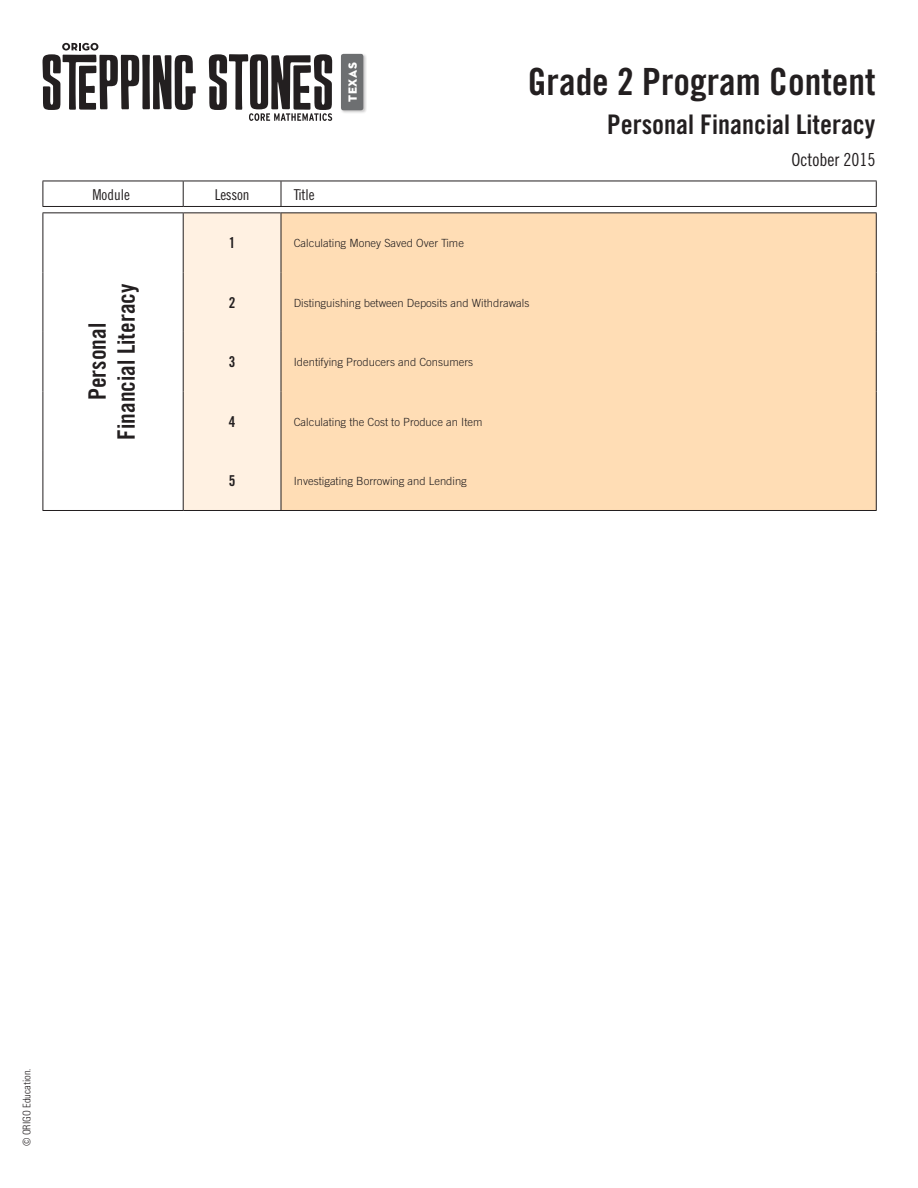
<style>
.page{position:relative;width:918px;height:1188px;background:#fff}
.page>*{position:absolute;margin:0;border:0;box-sizing:border-box;transform-origin:0 0}
.t1{font:37.5px "Trade Gothic Bold Cond Twenty";color:#231f20}
.t2{font:27px "Trade Gothic Bold Cond Twenty";color:#231f20}
.t3{font:24px/28.8px "Trade Gothic Bold Cond Twenty";color:#231f20;text-align:center}
.t4{font:18px "Trade Gothic Cond Eighteen";color:#231f20}
.t5{font:15px "Trade Gothic Cond Eighteen";letter-spacing:-.015em;color:#231f20}
.t6{font:15px "Trade Gothic Bold Cond Twenty";color:#231f20}
.t7{font:12px "Neutraface 2 Display Titling";letter-spacing:.035em;color:#fff}
.t8{font:300 11.25px "Trade Gothic";color:#231f20}
.t9{font:300 condensed 10.5px "Univers";color:#231f20}
</style>
<div class="page">
<div style="left:184px;top:213px;width:97px;height:297px;background:#fff1e2"></div>
<div style="left:282px;top:213px;width:594px;height:297px;background:#ffddb5"></div>
<hr style="left:43px;top:181px;width:140px;height:1px;background:#231f20">
<svg style="left:43px;top:181px;width:1px;height:25px"></svg>
<hr style="left:43px;top:206px;width:140px;height:1px;background:#231f20">
<hr style="left:43px;top:212px;width:140px;height:1px;background:#231f20">
<hr style="left:43px;top:213px;width:1px;height:59px;background:#231f20">
<hr style="left:43px;top:272px;width:1px;height:60px;background:#231f20">
<hr style="left:43px;top:332px;width:1px;height:59px;background:#231f20">
<hr style="left:43px;top:391px;width:1px;height:60px;background:#231f20">
<hr style="left:43px;top:451px;width:1px;height:59px;background:#231f20">
<hr style="left:43px;top:510px;width:140px;height:1px;background:#231f20">
<hr style="left:183px;top:181px;width:98px;height:1px;background:#231f20">
<hr style="left:183px;top:206px;width:98px;height:1px;background:#231f20">
<hr style="left:183px;top:212px;width:98px;height:1px;background:#231f20">
<svg style="left:183px;top:181px;width:1px;height:25px"></svg>
<hr style="left:183px;top:213px;width:1px;height:59px;background:#231f20">
<hr style="left:183px;top:272px;width:1px;height:60px;background:#231f20">
<hr style="left:183px;top:332px;width:1px;height:59px;background:#231f20">
<hr style="left:183px;top:391px;width:1px;height:60px;background:#231f20">
<hr style="left:183px;top:451px;width:1px;height:59px;background:#231f20">
<svg style="left:876px;top:182px;width:1px;height:24px"></svg>
<hr style="left:183px;top:510px;width:98px;height:1px;background:#231f20">
<hr style="left:281px;top:181px;width:596px;height:1px;background:#231f20">
<hr style="left:281px;top:206px;width:596px;height:1px;background:#231f20">
<svg style="left:281px;top:181px;width:1px;height:25px"></svg>
<hr style="left:281px;top:213px;width:1px;height:59px;background:#231f20">
<hr style="left:281px;top:272px;width:1px;height:60px;background:#231f20">
<hr style="left:281px;top:332px;width:1px;height:59px;background:#231f20">
<hr style="left:281px;top:391px;width:1px;height:60px;background:#231f20">
<hr style="left:281px;top:451px;width:1px;height:59px;background:#231f20">
<hr style="left:876px;top:213px;width:1px;height:59px;background:#231f20">
<hr style="left:876px;top:272px;width:1px;height:60px;background:#231f20">
<hr style="left:876px;top:332px;width:1px;height:59px;background:#231f20">
<hr style="left:876px;top:391px;width:1px;height:60px;background:#231f20">
<hr style="left:876px;top:451px;width:1px;height:59px;background:#231f20">
<hr style="left:281px;top:212px;width:596px;height:1px;background:#231f20">
<hr style="left:281px;top:510px;width:596px;height:1px;background:#231f20">
<svg style="left:43px;top:43px;width:153px;height:67px"></svg>
<svg style="left:209px;top:54px;width:123px;height:67px"></svg>
<div style="left:340px;top:53px;width:27px;height:61px;background:#231f20;opacity:.25"></div>
<div style="left:341px;top:54px;width:22px;height:56px;background:#6d6f71;border-radius:2px"></div>
<p class="t7" style="left:345px;top:102px;width:41px;rotate:-90deg">TEXAS</p>
<h3 class="t5" style="left:92px;top:185px;width:39px">Module</h3>
<h3 class="t5" style="left:215px;top:185px;width:36px">Lesson</h3>
<h3 class="t5" style="left:294px;top:185px;width:22px">Title</h3>
<h3 class="t6" style="left:229px;top:234px;width:8px">1</h3>
<p class="t8" style="left:294px;top:236px;width:172px">Calculating Money Saved Over Time</p>
<h1 class="t1" style="left:528px;top:59px;width:349px">Grade 2 Program Content</h1>
<h2 class="t2" style="left:607px;top:108px;width:270px">Personal Financial Literacy</h2>
<h3 class="t4" style="left:792px;top:149px;width:85px">October 2015</h3>
<h3 class="t3" style="left:83px;top:440px;width:157px;rotate:-90deg">Personal<br>Financial Literacy</h3>
<h3 class="t6" style="left:229px;top:293px;width:8px">2</h3>
<p class="t8" style="left:294px;top:296px;width:237px">Distinguishing between Deposits and Withdrawals</p>
<h3 class="t6" style="left:229px;top:353px;width:8px">3</h3>
<p class="t8" style="left:294px;top:355px;width:181px">Identifying Producers and Consumers</p>
<h3 class="t6" style="left:229px;top:412px;width:8px">4</h3>
<p class="t8" style="left:294px;top:415px;width:190px">Calculating the Cost to Produce an Item</p>
<h3 class="t6" style="left:229px;top:472px;width:8px">5</h3>
<p class="t8" style="left:294px;top:474px;width:175px">Investigating Borrowing and Lending</p>
<p class="t9" style="left:20px;top:1146px;width:79px;rotate:-90deg">© ORIGO Education.</p>
</div>
